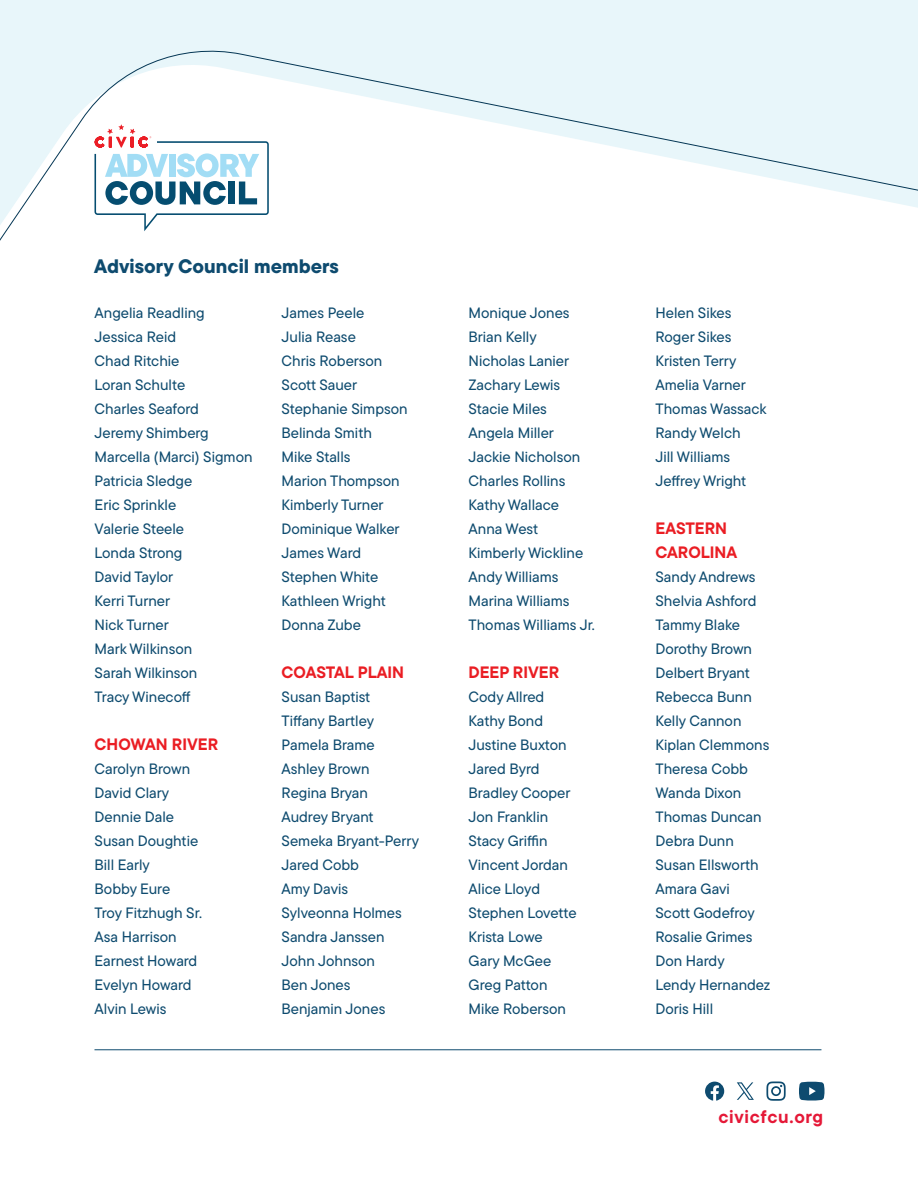
<style>
.page{position:relative;width:918px;height:1188px;background:#fff}
.page>*{position:absolute;margin:0;border:0;box-sizing:border-box;transform-origin:0 0}
.t1{font:800 19.5px "TT Commons Pro";color:#0e4b6f}
.t2{font:700 18px "TT Commons Pro";letter-spacing:.04em;color:#e51837}
.t3{font:700 16.5px/24px "TT Commons Pro";color:#ea1d23}
.t4{font:500 15px/24px "TT Commons Pro";color:#0e4b6f}
</style>
<div class="page">
<hr style="left:94px;top:1049px;width:727px;height:1px;background:#0e4b6f">
<svg style="left:799px;top:1082px;width:25px;height:19px"></svg>
<svg style="left:705px;top:1082px;width:19px;height:19px"></svg>
<svg style="left:766px;top:1081px;width:20px;height:20px"></svg>
<svg style="left:737px;top:1082px;width:17px;height:18px"></svg>
<svg style="left:0;top:0;width:918px;height:241px"></svg>
<h1 class="t1" style="left:94px;top:251px;width:246px">Advisory Council members</h1>
<p class="t4" style="left:95px;top:301px;width:159px">Angelia Readling<br>Jessica Reid<br>Chad Ritchie<br>Loran Schulte<br>Charles Seaford<br>Jeremy Shimberg<br>Marcella (Marci) Sigmon<br>Patricia Sledge<br>Eric Sprinkle<br>Valerie Steele<br>Londa Strong<br>David Taylor<br>Kerri Turner<br>Nick Turner<br>Mark Wilkinson<br>Sarah Wilkinson<br>Tracy Winecoff</p>
<p class="t3" style="left:95px;top:732px;width:125px">CHOWAN RIVER</p>
<p class="t4" style="left:95px;top:757px;width:109px">Carolyn Brown<br>David Clary<br>Dennie Dale<br>Susan Doughtie<br>Bill Early<br>Bobby Eure<br>Troy Fitzhugh Sr.<br>Asa Harrison<br>Earnest Howard<br>Evelyn Howard<br>Alvin Lewis</p>
<p class="t4" style="left:282px;top:301px;width:128px">James Peele<br>Julia Rease<br>Chris Roberson<br>Scott Sauer<br>Stephanie Simpson<br>Belinda Smith<br>Mike Stalls<br>Marion Thompson<br>Kimberly Turner<br>Dominique Walker<br>James Ward<br>Stephen White<br>Kathleen Wright<br>Donna Zube</p>
<p class="t3" style="left:282px;top:660px;width:124px">COASTAL PLAIN</p>
<p class="t4" style="left:282px;top:685px;width:139px">Susan Baptist<br>Tiffany Bartley<br>Pamela Brame<br>Ashley Brown<br>Regina Bryan<br>Audrey Bryant<br>Semeka Bryant-Perry<br>Jared Cobb<br>Amy Davis<br>Sylveonna Holmes<br>Sandra Janssen<br>John Johnson<br>Ben Jones<br>Benjamin Jones</p>
<p class="t4" style="left:469px;top:301px;width:128px">Monique Jones<br>Brian Kelly<br>Nicholas Lanier<br>Zachary Lewis<br>Stacie Miles<br>Angela Miller<br>Jackie Nicholson<br>Charles Rollins<br>Kathy Wallace<br>Anna West<br>Kimberly Wickline<br>Andy Williams<br>Marina Williams<br>Thomas Williams Jr.</p>
<p class="t3" style="left:469px;top:660px;width:92px">DEEP RIVER</p>
<p class="t4" style="left:469px;top:685px;width:110px">Cody Allred<br>Kathy Bond<br>Justine Buxton<br>Jared Byrd<br>Bradley Cooper<br>Jon Franklin<br>Stacy Griffin<br>Vincent Jordan<br>Alice Lloyd<br>Stephen Lovette<br>Krista Lowe<br>Gary McGee<br>Greg Patton<br>Mike Roberson</p>
<p class="t4" style="left:656px;top:301px;width:113px">Helen Sikes<br>Roger Sikes<br>Kristen Terry<br>Amelia Varner<br>Thomas Wassack<br>Randy Welch<br>Jill Williams<br>Jeffrey Wright</p>
<p class="t3" style="left:656px;top:516px;width:83px">EASTERN<br>CAROLINA</p>
<p class="t4" style="left:656px;top:565px;width:116px">Sandy Andrews<br>Shelvia Ashford<br>Tammy Blake<br>Dorothy Brown<br>Delbert Bryant<br>Rebecca Bunn<br>Kelly Cannon<br>Kiplan Clemmons<br>Theresa Cobb<br>Wanda Dixon<br>Thomas Duncan<br>Debra Dunn<br>Susan Ellsworth<br>Amara Gavi<br>Scott Godefroy<br>Rosalie Grimes<br>Don Hardy<br>Lendy Hernandez<br>Doris Hill</p>
<p class="t2" style="left:718px;top:1103px;width:106px">civicfcu.org</p>
</div>
